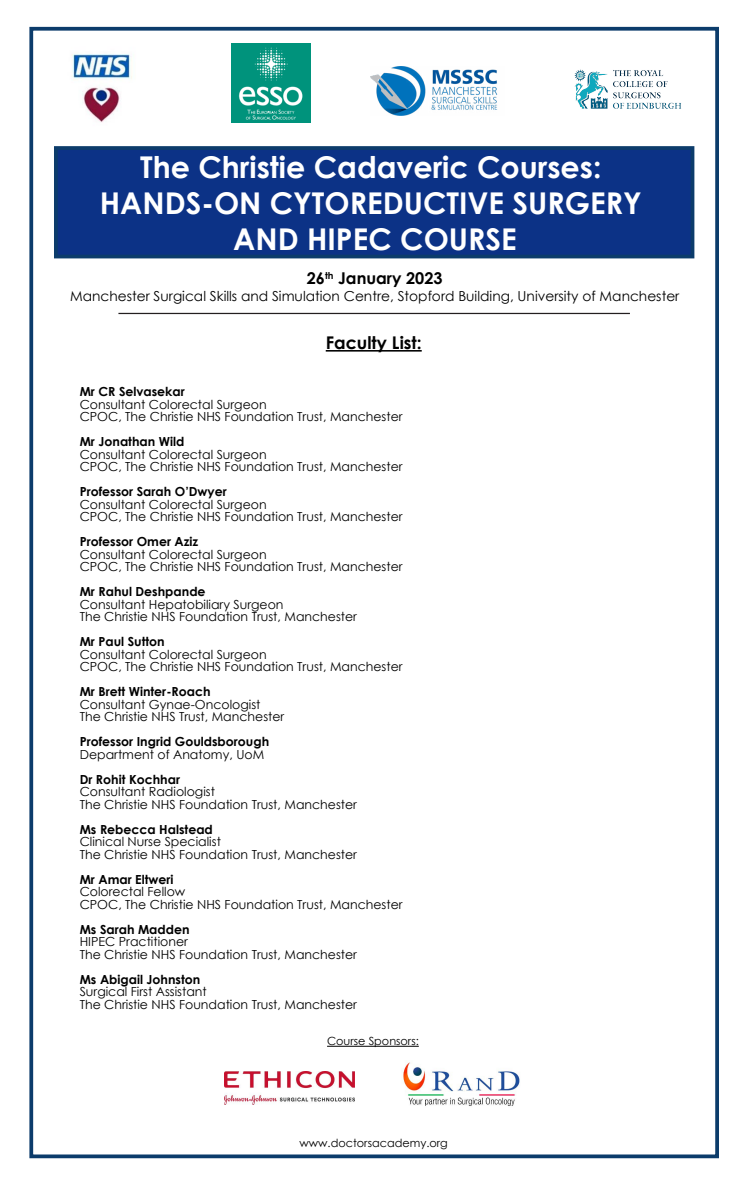
<style>
.page{position:relative;width:745px;height:1183px;background:#fff}
.page>*{position:absolute;margin:0;border:0;box-sizing:border-box;transform-origin:0 0}
.t1{font:700 30px/36px "Century Gothic";color:#fff;text-align:center}
.t2{font:700 17.5px "Century Gothic";color:#000}
.t3{font:700 16.25px "Century Gothic";color:#000}
.t4{font:13.75px "Century Gothic";color:#000}
.t5{font:12.5px/12.5px "Century Gothic";color:#000}
.t6{font:700 12.5px "Century Gothic";color:#000}
.t7{font:11.25px "Century Gothic";color:#000}
</style>
<div class="page">
<div style="left:29px;top:27px;width:689px;height:1131px;background:#fff;border:4px solid #0c3c6b"></div>
<div style="left:54px;top:146px;width:640px;height:112px;background:#0c3286;border:4px solid #0c3c6b"></div>
<hr style="left:325px;top:350px;width:96px;height:2px;background:#000">
<hr style="left:118px;top:313px;width:511px;height:1px;background:#231f20">
<hr style="left:327px;top:1046px;width:91px;height:1px;background:#000">
<img style="left:403px;top:1062px;width:117px;height:44px">
<img style="left:224px;top:1071px;width:130px;height:33px">
<img style="left:370px;top:66px;width:128px;height:49px">
<img style="left:71px;top:54px;width:61px;height:69px">
<img style="left:231px;top:44px;width:79px;height:79px">
<img style="left:574px;top:69px;width:107px;height:40px">
<h1 class="t1" style="left:100px;top:148px;width:543px">The Christie Cadaveric Courses:<br>HANDS-ON CYTOREDUCTIVE SURGERY<br>AND HIPEC COURSE</h1>
<h3 class="t3" style="left:306px;top:266px;width:137px">26<sup>th</sup> January 2023</h3>
<p class="t4" style="left:70px;top:286px;width:610px">Manchester Surgical Skills and Simulation Centre, Stopford Building, University of Manchester</p>
<h2 class="t2" style="left:325px;top:330px;width:97px">Faculty List:</h2>
<p class="t6" style="left:80px;top:382px;width:106px">Mr CR Selvasekar</p>
<p class="t5" style="left:80px;top:398px;width:324px">Consultant Colorectal Surgeon<br>CPOC, The Christie NHS Foundation Trust, Manchester</p>
<p class="t6" style="left:80px;top:432px;width:106px">Mr Jonathan Wild</p>
<p class="t5" style="left:80px;top:448px;width:324px">Consultant Colorectal Surgeon<br>CPOC, The Christie NHS Foundation Trust, Manchester</p>
<p class="t6" style="left:80px;top:482px;width:149px">Professor Sarah O’Dwyer</p>
<p class="t5" style="left:80px;top:498px;width:324px">Consultant Colorectal Surgeon<br>CPOC, The Christie NHS Foundation Trust, Manchester</p>
<p class="t6" style="left:80px;top:532px;width:120px">Professor Omer Aziz</p>
<p class="t5" style="left:80px;top:548px;width:324px">Consultant Colorectal Surgeon<br>CPOC, The Christie NHS Foundation Trust, Manchester</p>
<p class="t6" style="left:80px;top:582px;width:127px">Mr Rahul Deshpande</p>
<p class="t5" style="left:80px;top:598px;width:278px">Consultant Hepatobiliary Surgeon<br>The Christie NHS Foundation Trust, Manchester</p>
<p class="t6" style="left:80px;top:632px;width:86px">Mr Paul Sutton</p>
<p class="t5" style="left:80px;top:648px;width:324px">Consultant Colorectal Surgeon<br>CPOC, The Christie NHS Foundation Trust, Manchester</p>
<p class="t6" style="left:80px;top:682px;width:132px">Mr Brett Winter-Roach</p>
<p class="t5" style="left:80px;top:698px;width:206px">Consultant Gynae-Oncologist<br>The Christie NHS Trust, Manchester</p>
<p class="t6" style="left:80px;top:732px;width:191px">Professor Ingrid Gouldsborough</p>
<p class="t5" style="left:80px;top:748px;width:186px">Department of Anatomy, UoM</p>
<p class="t6" style="left:80px;top:770px;width:102px">Dr Rohit Kochhar</p>
<p class="t5" style="left:80px;top:785px;width:278px">Consultant Radiologist<br>The Christie NHS Foundation Trust, Manchester</p>
<p class="t6" style="left:80px;top:820px;width:135px">Ms Rebecca Halstead</p>
<p class="t5" style="left:80px;top:835px;width:278px">Clinical Nurse Specialist<br>The Christie NHS Foundation Trust, Manchester</p>
<p class="t6" style="left:80px;top:870px;width:95px">Mr Amar Eltweri</p>
<p class="t5" style="left:80px;top:885px;width:324px">Colorectal Fellow<br>CPOC, The Christie NHS Foundation Trust, Manchester</p>
<p class="t6" style="left:80px;top:920px;width:111px">Ms Sarah Madden</p>
<p class="t5" style="left:80px;top:935px;width:278px">HIPEC Practitioner<br>The Christie NHS Foundation Trust, Manchester</p>
<p class="t6" style="left:80px;top:970px;width:122px">Ms Abigail Johnston</p>
<p class="t5" style="left:80px;top:985px;width:278px">Surgical First Assistant<br>The Christie NHS Foundation Trust, Manchester</p>
<p class="t7" style="left:327px;top:1033px;width:93px">Course Sponsors:</p>
<p class="t7" style="left:299px;top:1135px;width:150px">www.doctorsacademy.org</p>
</div>
